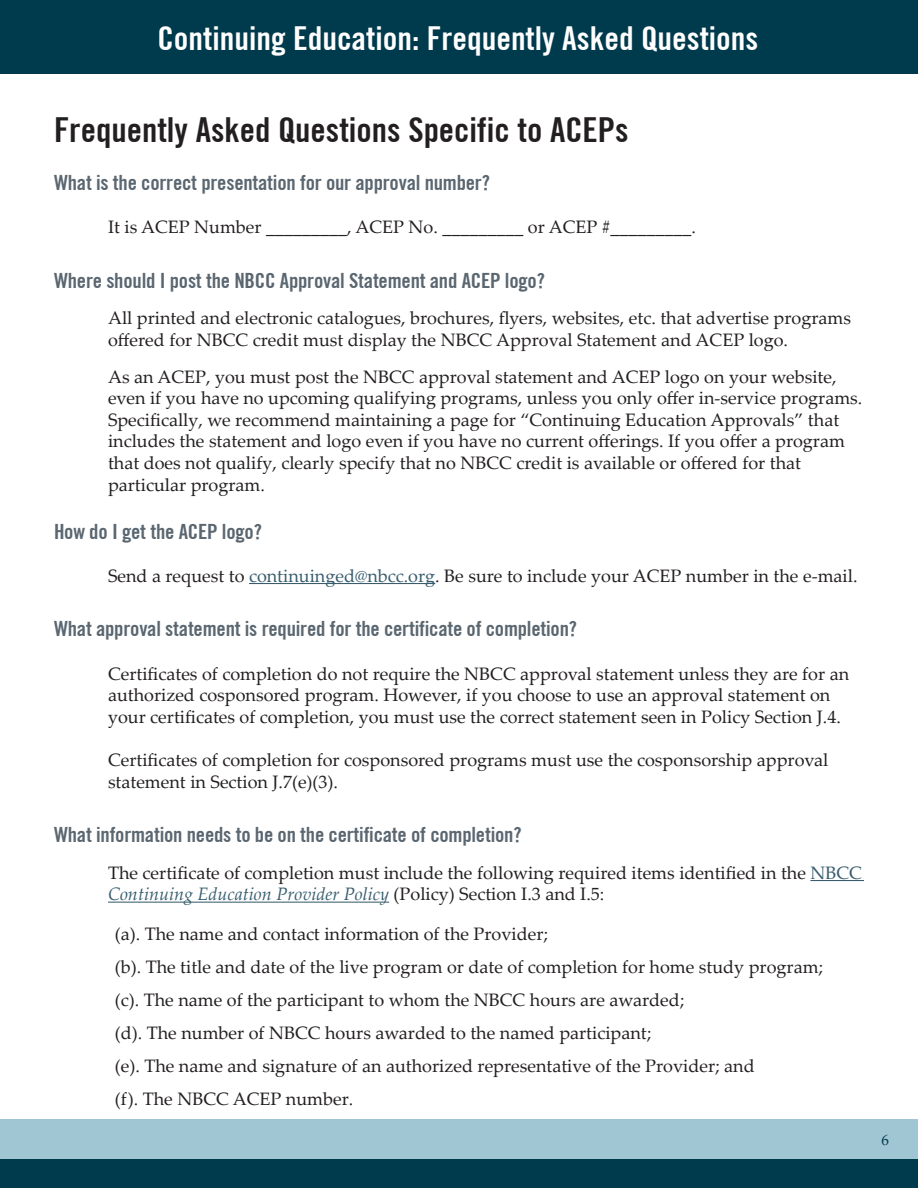
<style>
.page{position:relative;width:918px;height:1188px;background:#fff}
.page>*{position:absolute;margin:0;border:0;box-sizing:border-box;transform-origin:0 0}
.t1{font:700 condensed 34.5px "Trade Gothic No.20";color:#231f20}
.t2{font:700 condensed 33px "Trade Gothic No.20";color:#fff}
.No_Spacing{font:700 condensed 21px "Trade Gothic No.20";letter-spacing:-.01em;color:#5a6670}
.No_Spacing-2{font:18px/21.6px "Palatino Linotype";color:#231f20}
.t3{font:15px "Palatino Linotype";color:#003b4d}
.s1{color:#395d6e}
.s2{font-style:italic;color:#395d6e}
</style>
<div class="page">
<div style="left:0;top:0;width:918px;height:73px;background:#003b4d"></div>
<div style="left:0;top:1119px;width:918px;height:48px;background:#a0c6d4"></div>
<div style="left:0;top:1159px;width:918px;height:29px;background:#003b4d"></div>
<hr style="left:249px;top:583px;width:186px;height:1px;background:#395d6e">
<hr style="left:810px;top:880px;width:54px;height:1px;background:#395d6e">
<hr style="left:108px;top:902px;width:281px;height:1px;background:#395d6e">
<h2 class="t2" style="left:157px;top:19px;width:602px">Continuing Education: Frequently Asked Questions</h2>
<p class="t1" style="left:54px;top:109px;width:576px">Frequently Asked Questions Specific to ACEPs</p>
<p class="No_Spacing" style="left:54px;top:170px;width:437px">What is the correct presentation for our approval number?</p>
<p class="No_Spacing-2" style="left:108px;top:215px;width:589px">It is ACEP Number _________, ACEP No. _________ or ACEP #_________.</p>
<p class="No_Spacing" style="left:54px;top:267px;width:492px">Where should I post the NBCC Approval Statement and ACEP logo?</p>
<p class="No_Spacing-2" style="left:108px;top:307px;width:745px">All printed and electronic catalogues, brochures, flyers, websites, etc. that advertise programs offered for NBCC credit must display the NBCC Approval Statement and ACEP logo.</p>
<p class="No_Spacing-2" style="left:108px;top:365px;width:756px">As an ACEP, you must post the NBCC approval statement and ACEP logo on your website, even if you have no upcoming qualifying programs, unless you only offer in-service programs.<br>Specifically, we recommend maintaining a page for “Continuing Education Approvals” that includes the statement and logo even if you have no current offerings. If you offer a program that does not qualify, clearly specify that no NBCC credit is available or offered for that particular program.</p>
<p class="No_Spacing" style="left:54px;top:518px;width:209px">How do I get the ACEP logo?</p>
<p class="No_Spacing-2" style="left:108px;top:564px;width:751px">Send a request to <span class="s1">continuinged@nbcc.org</span>. Be sure to include your ACEP number in the e-mail.</p>
<p class="No_Spacing" style="left:54px;top:616px;width:525px">What approval statement is required for the certificate of completion?</p>
<p class="No_Spacing-2" style="left:108px;top:662px;width:743px">Certificates of completion do not require the NBCC approval statement unless they are for an authorized cosponsored program. However, if you choose to use an approval statement on your certificates of completion, you must use the correct statement seen in Policy Section J.4.</p>
<p class="No_Spacing-2" style="left:108px;top:748px;width:722px">Certificates of completion for cosponsored programs must use the cosponsorship approval statement in Section J.7(e)(3).</p>
<p class="No_Spacing" style="left:54px;top:822px;width:469px">What information needs to be on the certificate of completion?</p>
<p class="No_Spacing-2" style="left:108px;top:861px;width:755px">The certificate of completion must include the following required items identified in the <span class="s1">NBCC<br></span><span class="s2">Continuing Education Provider Policy</span> (Policy) Section I.3 and I.5:</p>
<p class="No_Spacing-2" style="left:115px;top:922px;width:435px">(a). The name and contact information of the Provider;</p>
<p class="No_Spacing-2" style="left:115px;top:955px;width:710px">(b). The title and date of the live program or date of completion for home study program;</p>
<p class="No_Spacing-2" style="left:115px;top:988px;width:571px">(c). The name of the participant to whom the NBCC hours are awarded;</p>
<p class="No_Spacing-2" style="left:115px;top:1021px;width:538px">(d). The number of NBCC hours awarded to the named participant;</p>
<p class="No_Spacing-2" style="left:115px;top:1054px;width:641px">(e). The name and signature of an authorized representative of the Provider; and</p>
<p class="No_Spacing-2" style="left:115px;top:1087px;width:240px">(f). The NBCC ACEP number.</p>
<p class="t3" style="left:882px;top:1129px;width:9px">6</p>
</div>
